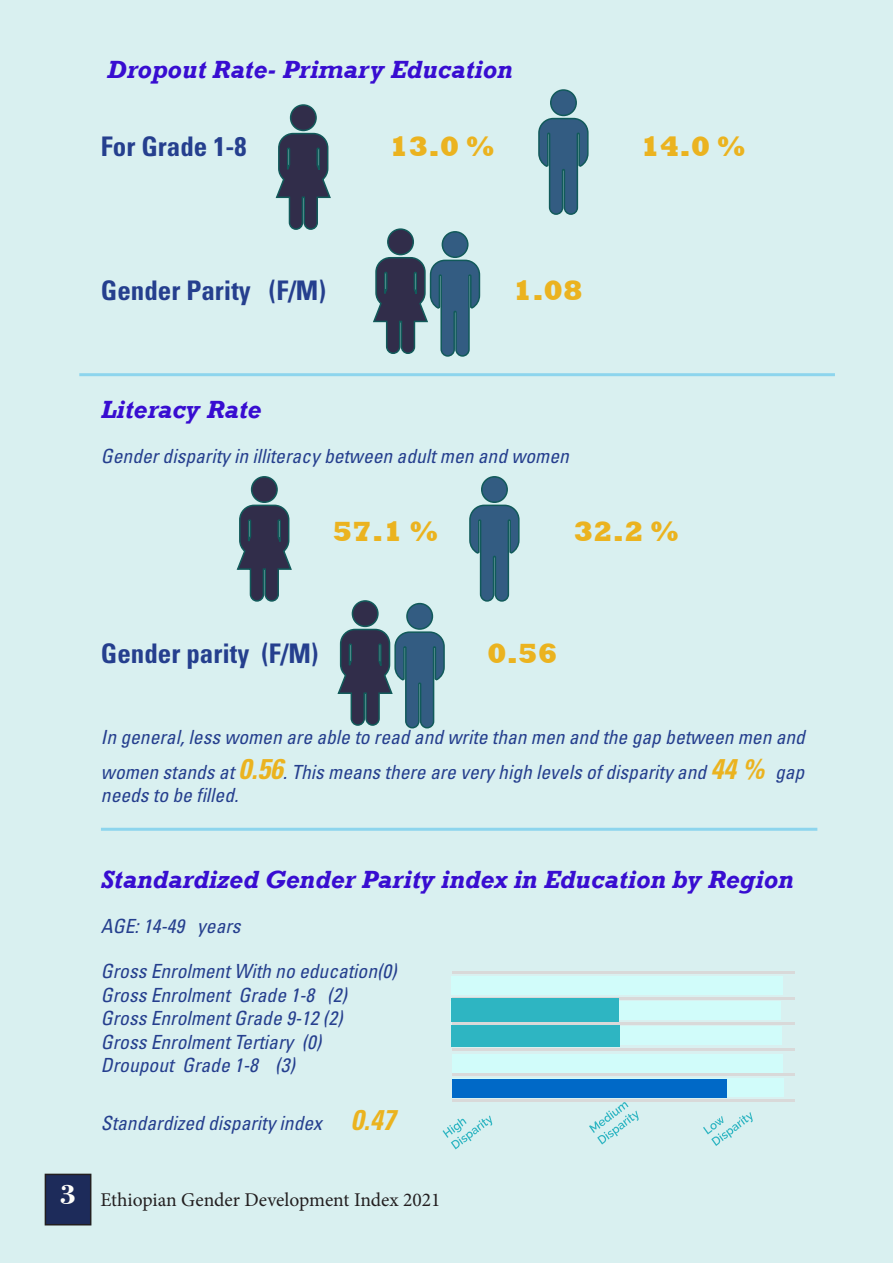
<style>
.page{position:relative;width:893px;height:1263px;background:#d9f0f0}
.page>*{position:absolute;margin:0;border:0;box-sizing:border-box;transform-origin:0 0}
.t1{font:800 28.5px "Rockwell";color:#ebb31f}
.t2{font:700 28.5px "Bodoni BT";color:#fffefa}
.t3{font:700 condensed 27px "Univers";color:#253f8e}
.t4{font:italic 700 25.5px "Rockwell";color:#380dd1}
.t5{font:italic condensed 19.5px/34.2px "Univers";color:#253f8e}
.t6{font:19.5px "Minion Pro";color:#231f20}
.s1{font-weight:700;font-size:28.5px;color:#ebb31f}
</style>
<div class="page">
<hr style="left:79px;top:373px;width:756px;height:3px;background:#56c2ec">
<hr style="left:101px;top:828px;width:716px;height:3px;background:#56c2ec">
<div style="left:45px;top:1174px;width:46px;height:51px;background:#1d2b5a"></div>
<div style="left:45px;top:1174px;width:46px;height:51px;border:2px solid #231f20"></div>
<div style="left:291px;top:105px;width:25px;height:25px;background:#312d4a;border-radius:50%"></div>
<div style="left:290px;top:104px;width:27px;height:27px;border:2px solid #115a5a;border-radius:50%"></div>
<svg style="left:275px;top:132px;width:57px;height:99px;background:#5e6b7c"></svg>
<div style="left:252px;top:477px;width:25px;height:25px;background:#312d4a;border-radius:50%"></div>
<div style="left:251px;top:476px;width:27px;height:27px;border:2px solid #115a5a;border-radius:50%"></div>
<svg style="left:236px;top:504px;width:57px;height:99px;background:#5e6b7c"></svg>
<svg style="left:537px;top:117px;width:52px;height:99px;background:#5f879c"></svg>
<div style="left:551px;top:90px;width:25px;height:25px;background:#335c82;border-radius:50%"></div>
<div style="left:550px;top:89px;width:27px;height:27px;border:2px solid #115a5a;border-radius:50%"></div>
<svg style="left:468px;top:504px;width:52px;height:99px;background:#5f879c"></svg>
<div style="left:482px;top:477px;width:25px;height:25px;background:#335c82;border-radius:50%"></div>
<div style="left:481px;top:476px;width:27px;height:27px;border:2px solid #115a5a;border-radius:50%"></div>
<div style="left:442px;top:232px;width:26px;height:25px;background:#335c82;border-radius:50%"></div>
<div style="left:442px;top:231px;width:27px;height:27px;border:2px solid #115a5a;border-radius:50%"></div>
<div style="left:388px;top:229px;width:25px;height:26px;background:#312d4a;border-radius:50%"></div>
<div style="left:387px;top:228px;width:27px;height:27px;border:2px solid #115a5a;border-radius:50%"></div>
<svg style="left:372px;top:256px;width:109px;height:102px;background:#627c8e"></svg>
<div style="left:407px;top:604px;width:25px;height:25px;background:#335c82;border-radius:50%"></div>
<div style="left:406px;top:603px;width:27px;height:27px;border:2px solid #115a5a;border-radius:50%"></div>
<div style="left:352px;top:601px;width:26px;height:25px;background:#312d4a;border-radius:50%"></div>
<div style="left:352px;top:600px;width:27px;height:27px;border:2px solid #115a5a;border-radius:50%"></div>
<svg style="left:336px;top:628px;width:110px;height:101px;background:#627c8f"></svg>
<hr style="left:452px;top:971px;width:342px;height:3px;background:#d9d9d9">
<hr style="left:452px;top:1022px;width:342px;height:3px;background:#d9d9d9">
<hr style="left:452px;top:1073px;width:342px;height:3px;background:#d9d9d9">
<hr style="left:452px;top:997px;width:342px;height:3px;background:#d9d9d9">
<hr style="left:452px;top:1047px;width:342px;height:3px;background:#d9d9d9">
<hr style="left:452px;top:1098px;width:342px;height:3px;background:#d9d9d9">
<div style="left:451px;top:976px;width:331px;height:19px;background:#d1fcfa"></div>
<div style="left:452px;top:1026px;width:329px;height:19px;background:#d1fcfa"></div>
<div style="left:451px;top:1001px;width:330px;height:18px;background:#d1fcfa"></div>
<div style="left:452px;top:1054px;width:330px;height:18px;background:#d1fcfa"></div>
<div style="left:453px;top:1078px;width:331px;height:19px;background:#d1fcfa"></div>
<div style="left:451px;top:998px;width:167px;height:24px;background:#2eb5c2"></div>
<div style="left:451px;top:1025px;width:169px;height:21px;background:#2eb5c2"></div>
<div style="left:452px;top:1079px;width:274px;height:18px;background:#0069c7"></div>
<svg style="left:443px;top:1115px;width:49px;height:34px;background:#c0e7e9"></svg>
<svg style="left:589px;top:1102px;width:50px;height:42px;background:#c0e7e9"></svg>
<svg style="left:703px;top:1112px;width:50px;height:34px;background:#c3e8ea"></svg>
<p class="t4" style="left:107px;top:55px;width:407px">Dropout Rate- Primary Education</p>
<p class="t3" style="left:101px;top:129px;width:147px">For Grade 1-8</p>
<p class="t1" style="left:389px;top:130px;width:106px">13.0 %</p>
<p class="t1" style="left:640px;top:130px;width:106px">14.0 %</p>
<p class="t3" style="left:101px;top:273px;width:226px">Gender Parity (F/M)</p>
<p class="t1" style="left:513px;top:274px;width:72px">1.08</p>
<p class="t4" style="left:101px;top:395px;width:162px">Literacy Rate</p>
<p class="t5" style="left:101px;top:439px;width:469px">Gender disparity in illiteracy between adult men and women</p>
<p class="t1" style="left:333px;top:515px;width:106px">57.1 %</p>
<p class="t1" style="left:574px;top:515px;width:106px">32.2 %</p>
<p class="t3" style="left:101px;top:637px;width:219px">Gender parity (F/M)</p>
<p class="t1" style="left:487px;top:637px;width:72px">0.56</p>
<p class="t5" style="left:101px;top:720px;width:706px">In general, less women are able to read and write than men and the gap between men and women stands at <span class="s1">0.56</span>. This means there are very high levels of disparity and <span class="s1">44 %</span> gap</p>
<p class="t5" style="left:101px;top:778px;width:139px">needs to be filled.</p>
<p class="t4" style="left:101px;top:865px;width:694px">Standardized Gender Parity index in Education by Region</p>
<p class="t5" style="left:101px;top:909px;width:141px">AGE: 14-49 years</p>
<p class="t5" style="left:101px;top:954px;width:297px">Gross Enrolment With no education(0)</p>
<p class="t5" style="left:101px;top:977px;width:247px">Gross Enrolment Grade 1-8 (2)</p>
<p class="t5" style="left:101px;top:1001px;width:243px">Gross Enrolment Grade 9-12 (2)</p>
<p class="t5" style="left:101px;top:1024px;width:222px">Gross Enrolment Tertiary (0)</p>
<p class="t5" style="left:101px;top:1048px;width:195px">Droupout Grade 1-8 (3)</p>
<p class="t5" style="left:101px;top:1105px;width:296px">Standardized disparity index <span class="s1">0.47</span></p>
<p class="t2" style="left:59px;top:1177px;width:19px">3</p>
<p class="t6" style="left:100px;top:1186px;width:342px">Ethiopian Gender Development Index 2021</p>
</div>
